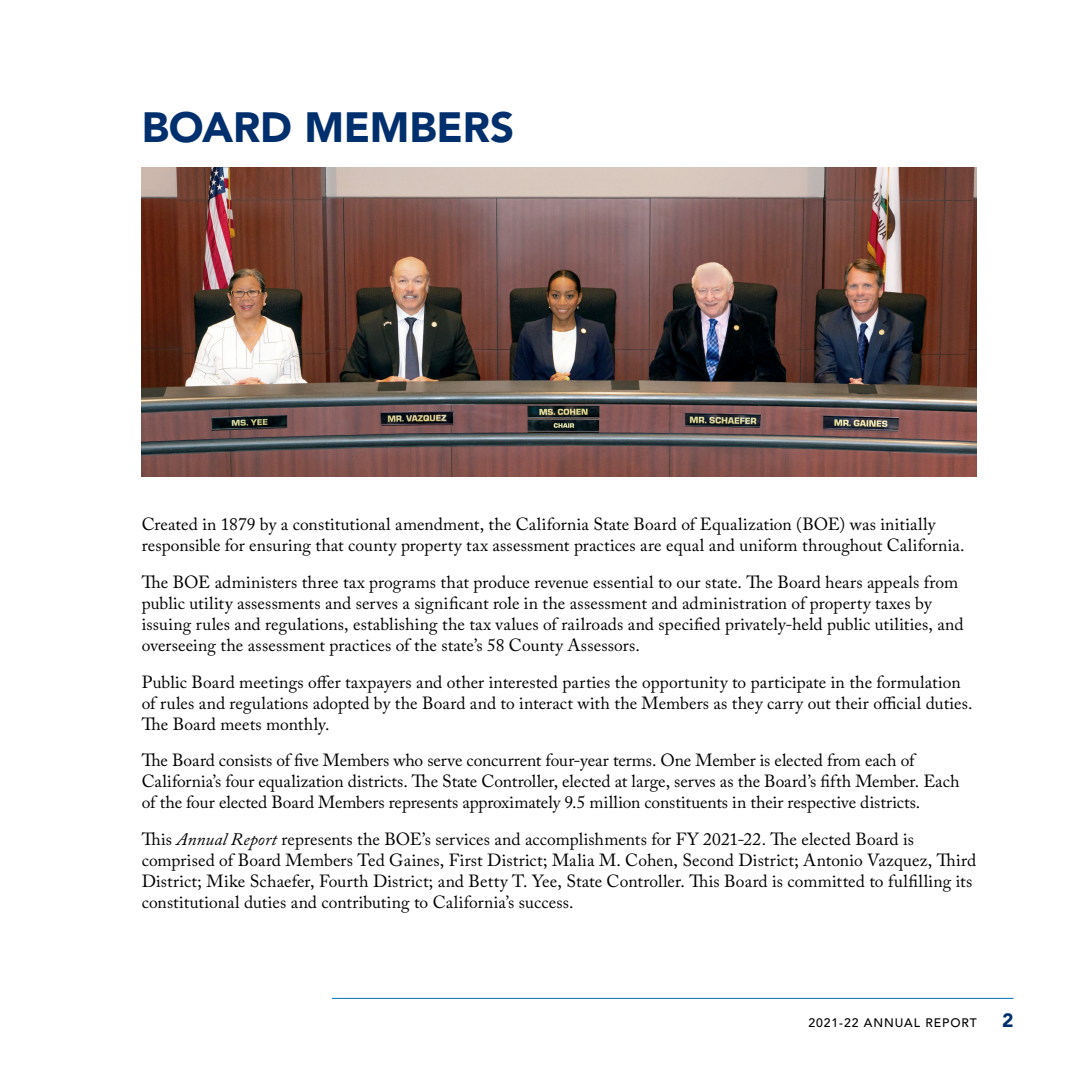
<style>
.page{position:relative;width:1071px;height:1071px;background:#fff}
.page>*{position:absolute;margin:0;border:0;box-sizing:border-box;transform-origin:0 0}
.t1{font:900 42px "Avenir LT Std";letter-spacing:-.005em;color:#002f6e}
.t2{font:17.5px/21px "Adobe Caslon Pro";letter-spacing:.005em;color:#000}
.t3{font:500 12.25px "Avenir LT Std";letter-spacing:.075em;color:#000}
.s1{font-style:italic}
.s2{font-weight:900;font-size:19.25px;color:#002f6e}
</style>
<div class="page">
<hr style="left:332px;top:998px;width:682px;height:1px;background:#0070ba">
<img style="left:142px;top:167px;width:835px;height:309px">
<h2 class="t1" style="left:142px;top:102px;width:374px">BOARD MEMBERS</h2>
<p class="t2" style="left:142px;top:514px;width:824px">Created in 1879 by a constitutional amendment, the California State Board of Equalization (BOE) was initially responsible for ensuring that county property tax assessment practices are equal and uniform throughout California.</p>
<p class="t2" style="left:142px;top:571px;width:823px">The BOE administers three tax programs that produce revenue essential to our state. The Board hears appeals from public utility assessments and serves a significant role in the assessment and administration of property taxes by issuing rules and regulations, establishing the tax values of railroads and specified privately-held public utilities, and overseeing the assessment practices of the state’s 58 County Assessors.</p>
<p class="t2" style="left:142px;top:671px;width:832px">Public Board meetings offer taxpayers and other interested parties the opportunity to participate in the formulation of rules and regulations adopted by the Board and to interact with the Members as they carry out their official duties.<br>The Board meets monthly.</p>
<p class="t2" style="left:142px;top:750px;width:819px">The Board consists of five Members who serve concurrent four-year terms. One Member is elected from each of<br>California’s four equalization districts. The State Controller, elected at large, serves as the Board’s fifth Member. Each of the four elected Board Members represents approximately 9.5 million constituents in their respective districts.</p>
<p class="t2" style="left:142px;top:829px;width:836px">This <span class="s1">Annual Report</span> represents the BOE’s services and accomplishments for FY 2021-22. The elected Board is comprised of Board Members Ted Gaines, First District; Malia M. Cohen, Second District; Antonio Vazquez, Third District; Mike Schaefer, Fourth District; and Betty T. Yee, State Controller. This Board is committed to fulfilling its constitutional duties and contributing to California’s success.</p>
<p class="t3" style="left:808px;top:1015px;width:207px">2021-22 ANNUAL REPORT <span class="s2">2</span></p>
</div>
